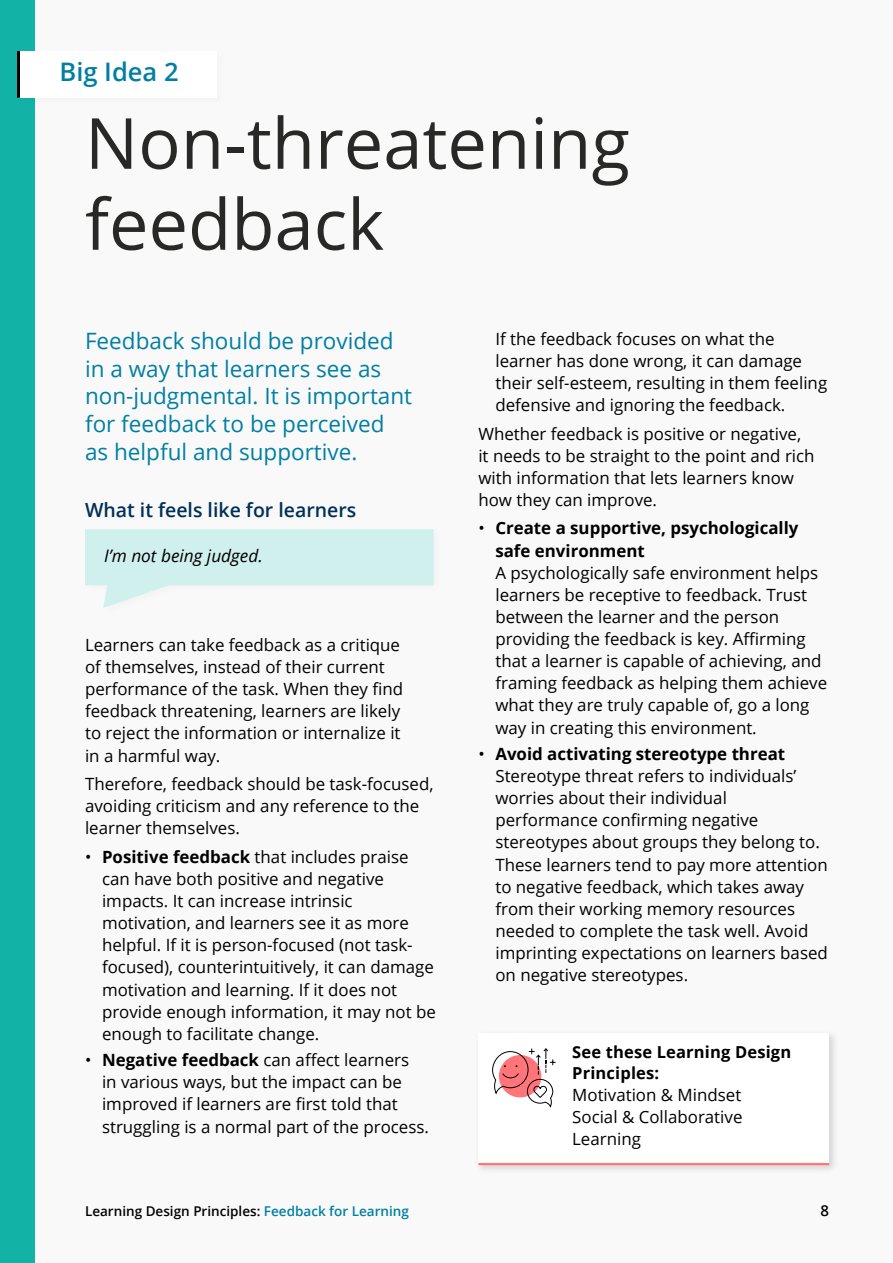
<style>
.page{position:relative;width:893px;height:1263px;background:#f9f9f9}
.page>*{position:absolute;margin:0;border:0;box-sizing:border-box;transform-origin:0 0}
.H1_-_black{font:70.5px/81px "Open Sans";color:#282827}
.Big_idea{font:600 25.5px "Open Sans";color:#007fa3}
.Standfirst{font:22.5px/27.8px "Open Sans";color:#007fa3}
.H3{font:600 19.5px "Open Sans";color:#003057}
.t1{font:italic 17.25px "Open Sans";color:#000}
.Body{font:16.8px/22.2px "Open Sans";color:#000}
.Body-2{font:700 16.5px/21px "Open Sans";letter-spacing:.01em;color:#000}
.t2{font:600 15px "Open Sans";color:#000}
.t3{font:600 13.5px "Open Sans";color:#000}
.s1{font-weight:700}
.s2{color:#007fa3}
</style>
<div class="page">
<div style="left:0;top:0;width:34px;height:1263px;background:#12b2a6"></div>
<div style="left:13px;top:47px;width:214px;height:61px;background:#000;opacity:.03"></div>
<div style="left:17px;top:51px;width:200px;height:47px;background:#fff"></div>
<svg style="left:85px;top:529px;width:349px;height:79px"></svg>
<div style="left:474px;top:1029px;width:365px;height:145px;background:#000;opacity:.15"></div>
<div style="left:478px;top:1033px;width:351px;height:131px;background:#fff"></div>
<hr style="left:478px;top:1163px;width:351px;height:2px;background:#ff757a">
<svg style="left:492px;top:1048px;width:63px;height:60px"></svg>
<hr style="left:17px;top:51px;width:3px;height:47px;background:#000">
<p class="Big_idea" style="left:60px;top:54px;width:121px">Big Idea 2</p>
<h1 class="H1_-_black" style="left:85px;top:101px;width:546px">Non-threatening feedback</h1>
<p class="Standfirst" style="left:85px;top:326px;width:329px">Feedback should be provided in a way that learners see as non-judgmental. It is important for feedback to be perceived as helpful and supportive.</p>
<h2 class="H3" style="left:85px;top:497px;width:273px">What it feels like for learners</h2>
<p class="t1" style="left:104px;top:543px;width:160px">I’m not being judged.</p>
<p class="Body" style="left:85px;top:633px;width:319px">Learners can take feedback as a critique of themselves, instead of their current performance of the task. When they find feedback threatening, learners are likely to reject the information or internalize it in a harmful way.</p>
<p class="Body" style="left:85px;top:772px;width:350px">Therefore, feedback should be task-focused, avoiding criticism and any reference to the learner themselves.</p>
<p class="Body" style="left:102px;top:845px;width:335px;text-indent:-17px">• <span class="s1">Positive feedback</span> that includes praise can have both positive and negative impacts. It can increase intrinsic motivation, and learners see it as more helpful. If it is person-focused (not task&shy;focused), counterintuitively, it can damage motivation and learning. If it does not provide enough information, it may not be enough to facilitate change.</p>
<p class="Body" style="left:102px;top:1048px;width:328px;text-indent:-17px">• <span class="s1">Negative feedback</span> can affect learners<br>in various ways, but the impact can be improved if learners are first told that struggling is a normal part of the process.</p>
<p class="Body" style="left:495px;top:327px;width:333px">If the feedback focuses on what the learner has done wrong, it can damage their self-esteem, resulting in them feeling defensive and ignoring the feedback.</p>
<p class="Body" style="left:478px;top:422px;width:338px">Whether feedback is positive or negative, it needs to be straight to the point and rich with information that lets learners know how they can improve.</p>
<p class="Body" style="left:495px;top:517px;width:333px;text-indent:-17px">• <span class="s1">Create a supportive, psychologically safe environment<br></span>A psychologically safe environment helps learners be receptive to feedback. Trust between the learner and the person providing the feedback is key. Affirming that a learner is capable of achieving, and framing feedback as helping them achieve what they are truly capable of, go a long way in creating this environment.</p>
<p class="Body" style="left:495px;top:742px;width:334px;text-indent:-17px">• <span class="s1">Avoid activating stereotype threat </span>Stereotype threat refers to individuals’ worries about their individual performance confirming negative stereotypes about groups they belong to.<br>These learners tend to pay more attention to negative feedback, which takes away from their working memory resources needed to complete the task well. Avoid imprinting expectations on learners based on negative stereotypes.</p>
<p class="Body-2" style="left:572px;top:1041px;width:221px">See these Learning Design<br>Principles:</p>
<p class="Body" style="left:572px;top:1083px;width:171px">Motivation &amp; Mindset</p>
<p class="Body" style="left:572px;top:1105px;width:172px">Social &amp; Collaborative<br>Learning</p>
<p class="t3" style="left:85px;top:1202px;width:325px">Learning Design Principles: <span class="s2">Feedback for Learning</span></p>
<p class="t2" style="left:821px;top:1200px;width:10px">8</p>
</div>
